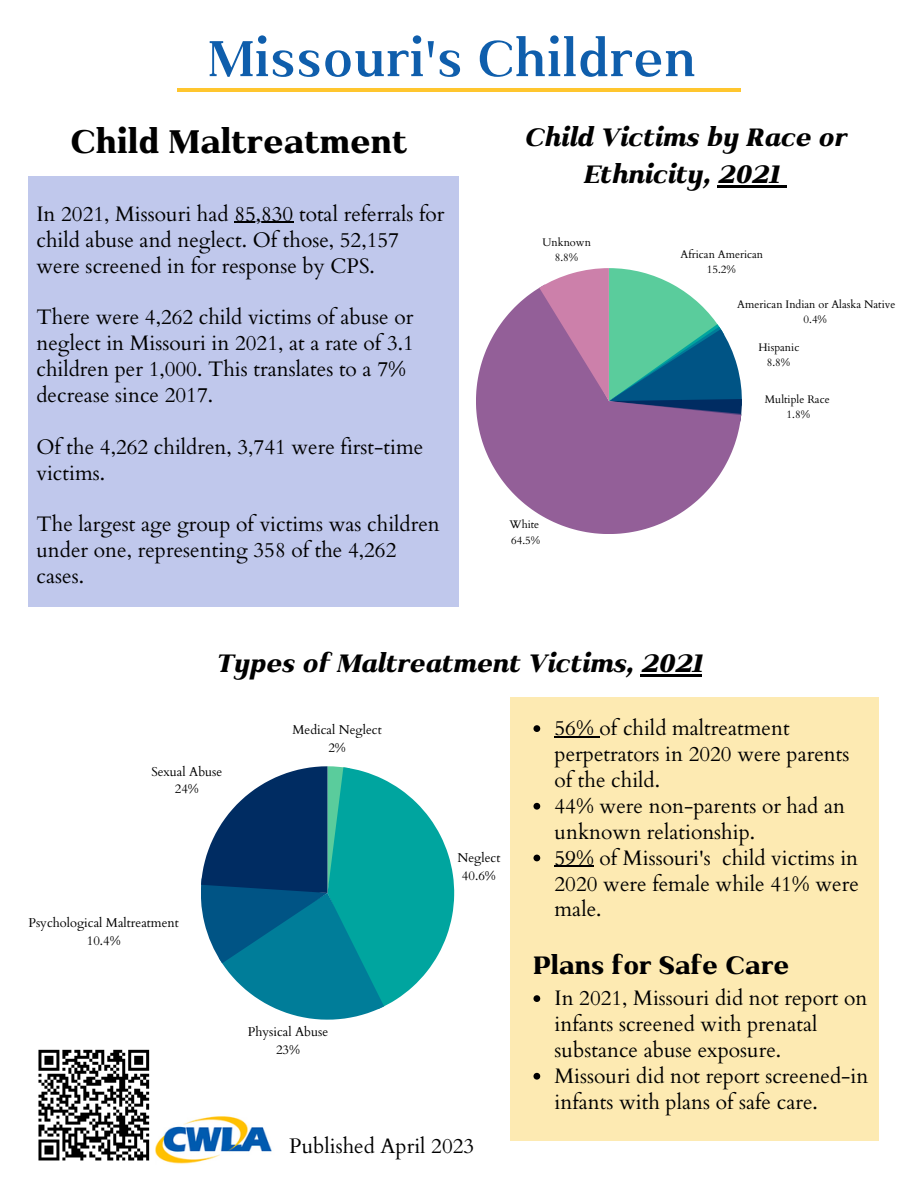
<style>
.page{position:relative;width:918px;height:1188px;background:#fff}
.page>*{position:absolute;margin:0;border:0;box-sizing:border-box;transform-origin:0 0}
.t1{font:600 60px "Kulachat Serif";color:#0f5eac}
.t2{font:800 39px "Kulachat Serif";color:#000}
.t3{font:italic 800 30px/37.2px "Kulachat Serif";color:#000;text-align:center}
.t4{font:800 30px "Kulachat Serif";color:#000}
.t5{font:21px/25.8px "Cardo";color:#000}
.t6{font:12.9px/17.9px "Cardo";color:#000;text-align:center}
.t7{font:10.95px/15.1px "Cardo";color:#000;text-align:center}
</style>
<div class="page">
<div style="left:28px;top:177px;width:431px;height:430px;background:#c0c8ec"></div>
<svg style="left:476px;top:288px;width:265px;height:246px;fill:#935f98"></svg>
<svg style="left:539px;top:268px;width:203px;height:154px;background:#7b94a4"></svg>
<svg style="left:201px;top:766px;width:253px;height:254px"></svg>
<div style="left:510px;top:697px;width:369px;height:443px;background:#fdeab2"></div>
<hr style="left:177px;top:88px;width:564px;height:3px;background:#ffc62e">
<hr style="left:234px;top:222px;width:59px;height:1px;background:#000">
<hr style="left:640px;top:674px;width:62px;height:3px;background:#000">
<svg style="left:533px;top:725px;width:7px;height:7px"></svg>
<hr style="left:555px;top:736px;width:45px;height:2px;background:#000">
<svg style="left:533px;top:803px;width:7px;height:7px"></svg>
<svg style="left:533px;top:855px;width:7px;height:6px"></svg>
<hr style="left:555px;top:866px;width:39px;height:1px;background:#000">
<svg style="left:533px;top:995px;width:7px;height:7px"></svg>
<svg style="left:533px;top:1073px;width:7px;height:7px"></svg>
<hr style="left:717px;top:185px;width:62px;height:2px;background:#000">
<svg style="left:779px;top:185px;width:8px;height:2px"></svg>
<img style="left:155px;top:1116px;width:117px;height:48px">
<svg style="left:38px;top:1049px;width:112px;height:112px"></svg>
<h1 class="t1" style="left:208px;top:20px;width:490px">Missouri's Children</h1>
<h2 class="t2" style="left:71px;top:116px;width:338px">Child Maltreatment</h2>
<p class="t5" style="left:36px;top:201px;width:410px">In 2021, Missouri had 85,830 total referrals for child abuse and neglect. Of those, 52,157 were screened in for response by CPS.</p>
<p class="t5" style="left:36px;top:305px;width:379px">There were 4,262 child victims of abuse or neglect in Missouri in 2021, at a rate of 3.1 children per 1,000. This translates to a 7% decrease since 2017.</p>
<p class="t5" style="left:36px;top:434px;width:388px">Of the 4,262 children, 3,741 were first-time victims.</p>
<p class="t5" style="left:36px;top:512px;width:405px">The largest age group of victims was children under one, representing 358 of the 4,262 cases.</p>
<h3 class="t3" style="left:524px;top:117px;width:323px">Child Victims by Race or<br>Ethnicity, 2021</h3>
<p class="t7" style="left:543px;top:235px;width:50px">Unknown<br>8.8%</p>
<p class="t7" style="left:510px;top:517px;width:32px;text-align:left">White<br>64.5%</p>
<p class="t7" style="left:681px;top:247px;width:84px">African American<br>15.2%</p>
<p class="t7" style="left:737px;top:296px;width:160px">American Indian or Alaska Native<br>0.4%</p>
<p class="t7" style="left:758px;top:340px;width:42px">Hispanic<br>8.8%</p>
<p class="t7" style="left:765px;top:392px;width:66px">Multiple Race<br>1.8%</p>
<h3 class="t3" style="left:216px;top:643px;width:488px">Types of Maltreatment Victims, 2021</h3>
<p class="t5" style="left:555px;top:716px;width:306px">56% of child maltreatment perpetrators in 2020 were parents of the child.<br>44% were non-parents or had an unknown relationship.<br>59% of Missouri's child victims in<br>2020 were female while 41% were male.</p>
<p class="t6" style="left:292px;top:721px;width:91px">Medical Neglect<br>2%</p>
<p class="t6" style="left:151px;top:763px;width:73px">Sexual Abuse<br>24%</p>
<p class="t6" style="left:457px;top:849px;width:44px">Neglect<br>40.6%</p>
<p class="t6" style="left:28px;top:914px;width:152px">Psychological Maltreatment<br>10.4%</p>
<p class="t6" style="left:248px;top:1023px;width:82px">Physical Abuse<br>23%</p>
<p class="t5" style="left:289px;top:1133px;width:186px">Published April 2023</p>
<h3 class="t4" style="left:533px;top:946px;width:257px">Plans for Safe Care</h3>
<p class="t5" style="left:555px;top:986px;width:315px">In 2021, Missouri did not report on infants screened with prenatal substance abuse exposure.<br>Missouri did not report screened-in infants with plans of safe care.</p>
</div>
